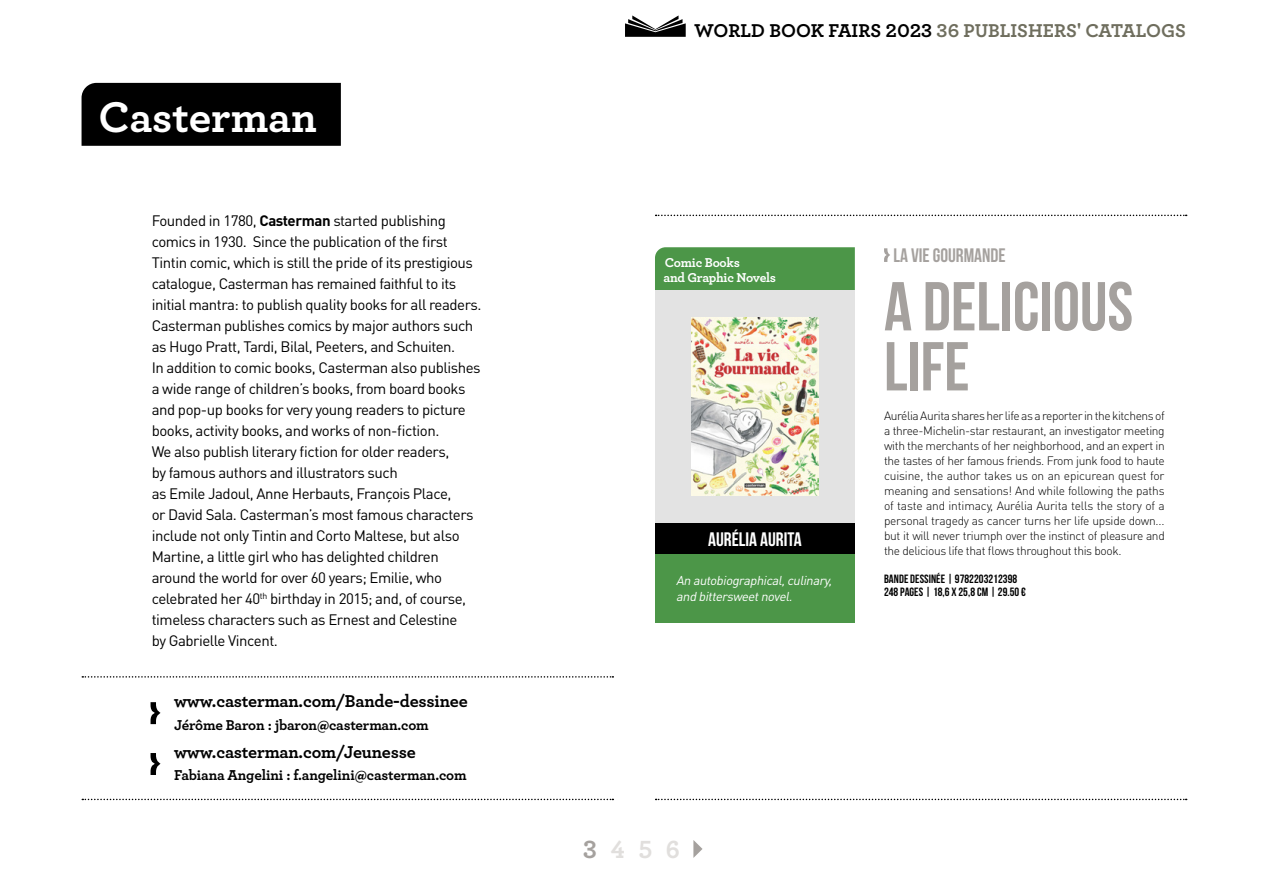
<style>
.page{position:relative;width:1263px;height:893px;background:#fff}
.page>*{position:absolute;margin:0;border:0;box-sizing:border-box;transform-origin:0 0}
.t1{font:69px/60px "Bebas Neue";color:#a5a19e}
.t2{font:700 45px "Archer";letter-spacing:-.005em;color:#fff}
.t3{font:700 26.1px "Archer";color:#e1dfdd}
.t4{font:700 19.5px "Archer";color:#6f6e5e}
.t5{font:19.5px "Bebas Neue";color:#a5a19e}
.t6{font:19.5px "Bebas Neue";color:#fff}
.t7{font:700 18px "Archer";letter-spacing:-.01em;color:#000}
.t8{font:15px/21px "DIN Pro";letter-spacing:-.03em;color:#000}
.t9{font:700 15px "Archer";letter-spacing:-.01em;color:#000}
.t10{font:700 13.5px/15px "Archer";letter-spacing:-.02em;color:#fff}
.t11{font:italic 12.75px/15.8px "DIN Pro";color:#fff}
.t12{font:300 12px/15px "DIN Pro";letter-spacing:-.03em;color:#000;text-align:justify}
.t13{font:12px/12.8px "Bebas Neue";letter-spacing:.005em;color:#000}
.s1{font-weight:700}
.s2{color:#000}
.s3{color:#a5a19e}
</style>
<div class="page">
<svg style="left:656px;top:215px;width:531px;height:1px"></svg>
<svg style="left:884px;top:248px;width:6px;height:14px"></svg>
<svg style="left:656px;top:799px;width:531px;height:1px"></svg>
<svg style="left:82px;top:799px;width:531px;height:1px"></svg>
<svg style="left:82px;top:676px;width:531px;height:2px"></svg>
<svg style="left:625px;top:15px;width:61px;height:22px"></svg>
<svg style="left:151px;top:702px;width:10px;height:22px"></svg>
<svg style="left:151px;top:753px;width:10px;height:22px"></svg>
<div style="left:82px;top:83px;width:259px;height:63px;background:#000"></div>
<svg style="left:693px;top:840px;width:9px;height:18px"></svg>
<div style="left:655px;top:247px;width:200px;height:43px;background:#4c9648"></div>
<div style="left:655px;top:290px;width:200px;height:233px;background:#e3e3e3"></div>
<img style="left:692px;top:317px;width:126px;height:179px">
<div style="left:655px;top:523px;width:200px;height:32px;background:#000"></div>
<div style="left:655px;top:554px;width:200px;height:68px;background:#4c9648"></div>
<h2 class="t2" style="left:99px;top:82px;width:220px">Casterman</h2>
<p class="t8" style="left:152px;top:210px;width:331px">Founded in 1780, <span class="s1">Casterman</span> started publishing comics in 1930. Since the publication of the first Tintin comic, which is still the pride of its prestigious catalogue, Casterman has remained faithful to its initial mantra: to publish quality books for all readers.<br>Casterman publishes comics by major authors such as Hugo Pratt, Tardi, Bilal, Peeters, and Schuiten.<br>In addition to comic books, Casterman also publishes a wide range of children’s books, from board books and pop-up books for very young readers to picture books, activity books, and works of non-fiction.<br>We also publish literary fiction for older readers,<br>by famous authors and illustrators such<br>as Emile Jadoul, Anne Herbauts, François Place,<br>or David Sala. Casterman’s most famous characters include not only Tintin and Corto Maltese, but also Martine, a little girl who has delighted children around the world for over 60 years; Emilie, who celebrated her 40<sup>th</sup> birthday in 2015; and, of course, timeless characters such as Ernest and Celestine<br>by Gabrielle Vincent.</p>
<p class="t7" style="left:174px;top:687px;width:295px">www.casterman.com/Bande-dessinee</p>
<p class="t9" style="left:174px;top:713px;width:256px">Jérôme Baron : jbaron@casterman.com</p>
<p class="t7" style="left:174px;top:738px;width:243px">www.casterman.com/Jeunesse</p>
<p class="t9" style="left:174px;top:764px;width:294px">Fabiana Angelini : f.angelini@casterman.com</p>
<h3 class="t4" style="left:694px;top:15px;width:493px"><span class="s2">WORLD BOOK FAIRS 2023</span> 36 PUBLISHERS' CATALOGS</h3>
<p class="t10" style="left:663px;top:254px;width:114px">Comic Books<br>and Graphic Novels</p>
<h3 class="t6" style="left:708px;top:529px;width:95px">AURÉLIA AURITA</h3>
<p class="t11" style="left:676px;top:572px;width:160px">An autobiographical,culinary, and bittersweetnovel.</p>
<h3 class="t5" style="left:893px;top:244px;width:114px">LA VIE GOURMANDE</h3>
<h1 class="t1" style="left:884px;top:276px;width:251px">A DELICIOUS<br>LIFE</h1>
<p class="t12" style="left:884px;top:408px;width:282px">Aurélia Aurita shares her life as a reporter in the kitchens of a three-Michelin-star restaurant, an investigator meeting with the merchants of her neighborhood, and an expert in the tastes of her famous friends. From junk food to haute cuisine, the author takes us on an epicurean quest for meaning and sensations! And while following the paths of taste and intimacy, Aurélia Aurita tells the story of a personal tragedy as cancer turns her life upside down... but it will never triumph over the instinct of pleasure and the delicious life that flows throughout this book.</p>
<p class="t13" style="left:884px;top:572px;width:143px">BANDE DESSINÉE | 9782203212398<br>248 PAGES | 18,6 X 25,8 CM | 29.50 €</p>
<h3 class="t3" style="left:583px;top:829px;width:98px"><span class="s3">3</span> 4 5 6</h3>
</div>
